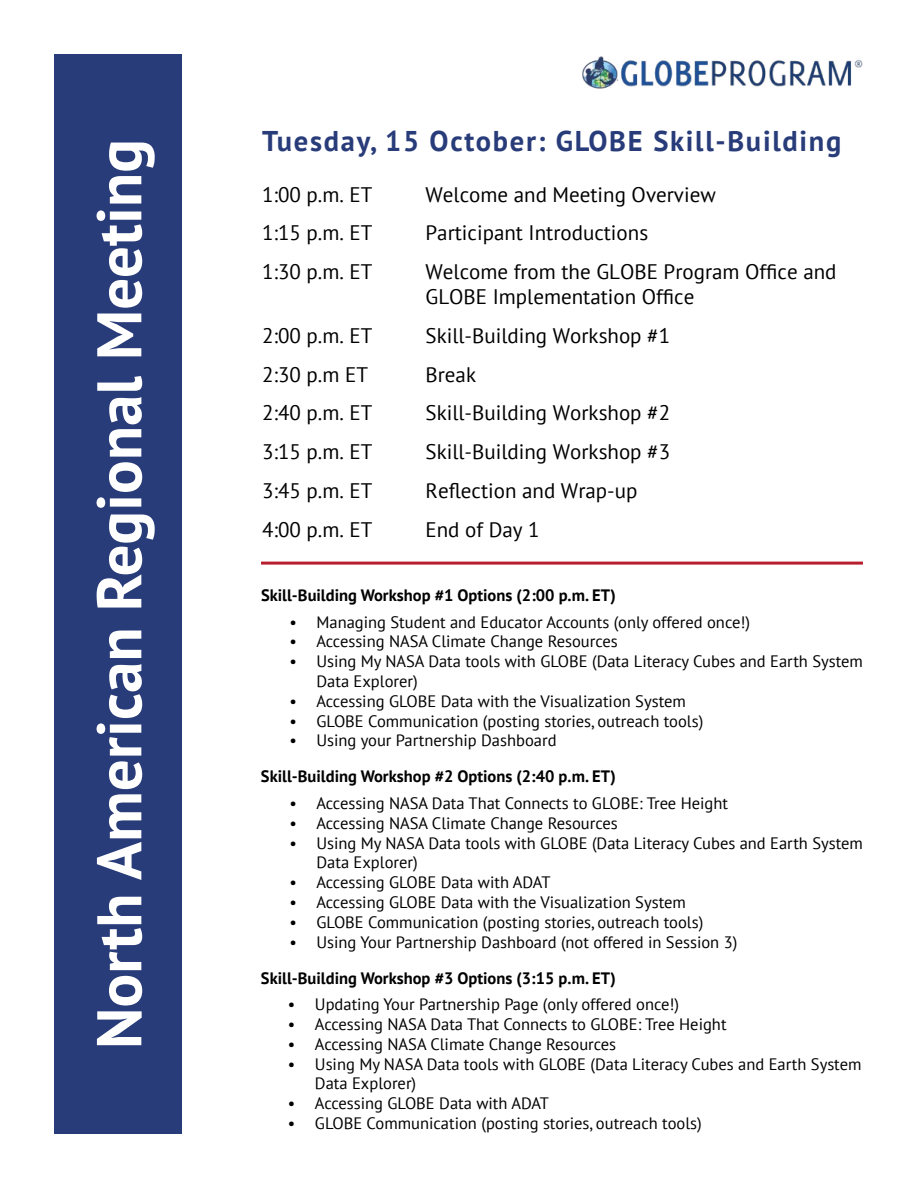
<style>
.page{position:relative;width:918px;height:1188px;background:#fff}
.page>*{position:absolute;margin:0;border:0;box-sizing:border-box;transform-origin:0 0}
.t1{font:700 63px "PT Sans";color:#fff}
.t2{font:700 28.5px "PT Sans";letter-spacing:.06em;color:#293c7a}
.t3{font:21px/25.2px "PT Sans";color:#000}
.t4{font:16.5px/19.8px "PT Sans";color:#000}
.t5{font:700 16.5px "PT Sans";color:#000}
</style>
<div class="page">
<img style="left:582px;top:56px;width:281px;height:33px">
<div style="left:54px;top:54px;width:127px;height:1080px;background:#293c7a"></div>
<hr style="left:261px;top:562px;width:602px;height:3px;background:#b81f2e">
<h1 class="t1" style="left:77px;top:1049px;width:911px;rotate:-90deg">North American Regional Meeting</h1>
<h2 class="t2" style="left:262px;top:122px;width:581px">Tuesday, 15 October: GLOBE Skill-Building</h2>
<p class="t3" style="left:262px;top:181px;width:112px">1:00 p.m. ET</p>
<p class="t3" style="left:426px;top:181px;width:292px">Welcome and Meeting Overview</p>
<p class="t3" style="left:262px;top:220px;width:112px">1:15 p.m. ET</p>
<p class="t3" style="left:426px;top:220px;width:224px">Participant Introductions</p>
<p class="t3" style="left:262px;top:259px;width:112px">1:30 p.m. ET</p>
<p class="t3" style="left:426px;top:259px;width:413px">Welcome from the GLOBE Program Office and<br>GLOBE Implementation Office</p>
<p class="t3" style="left:262px;top:323px;width:112px">2:00 p.m. ET</p>
<p class="t3" style="left:426px;top:323px;width:246px">Skill-Building Workshop #1</p>
<p class="t3" style="left:262px;top:361px;width:107px">2:30 p.m ET</p>
<p class="t3" style="left:426px;top:361px;width:52px">Break</p>
<p class="t3" style="left:262px;top:400px;width:112px">2:40 p.m. ET</p>
<p class="t3" style="left:426px;top:400px;width:246px">Skill-Building Workshop #2</p>
<p class="t3" style="left:262px;top:439px;width:112px">3:15 p.m. ET</p>
<p class="t3" style="left:426px;top:439px;width:246px">Skill-Building Workshop #3</p>
<p class="t3" style="left:262px;top:477px;width:112px">3:45 p.m. ET</p>
<p class="t3" style="left:426px;top:477px;width:213px">Reflection and Wrap-up</p>
<p class="t3" style="left:262px;top:516px;width:112px">4:00 p.m. ET</p>
<p class="t3" style="left:426px;top:516px;width:116px">End of Day 1</p>
<p class="t5" style="left:261px;top:584px;width:356px">Skill-Building Workshop #1 Options (2:00 p.m. ET)</p>
<p class="t4" style="left:289px;top:612px;width:462px">• Managing Student and Educator Accounts (only offered once!)</p>
<p class="t4" style="left:289px;top:631px;width:330px">• Accessing NASA Climate Change Resources</p>
<p class="t4" style="left:316px;top:651px;width:548px;text-indent:-27px">• Using My NASA Data tools with GLOBE (Data Literacy Cubes and Earth System<br>Data Explorer)</p>
<p class="t4" style="left:289px;top:691px;width:398px">• Accessing GLOBE Data with the Visualization System</p>
<p class="t4" style="left:289px;top:711px;width:415px">• GLOBE Communication (posting stories, outreach tools)</p>
<p class="t4" style="left:289px;top:730px;width:269px">• Using your Partnership Dashboard</p>
<p class="t5" style="left:261px;top:766px;width:356px">Skill-Building Workshop #2 Options (2:40 p.m. ET)</p>
<p class="t4" style="left:289px;top:793px;width:440px">• Accessing NASA Data That Connects to GLOBE: Tree Height</p>
<p class="t4" style="left:289px;top:813px;width:330px">• Accessing NASA Climate Change Resources</p>
<p class="t4" style="left:316px;top:832px;width:548px;text-indent:-27px">• Using My NASA Data tools with GLOBE (Data Literacy Cubes and Earth System<br>Data Explorer)</p>
<p class="t4" style="left:289px;top:872px;width:263px">• Accessing GLOBE Data with ADAT</p>
<p class="t4" style="left:289px;top:892px;width:398px">• Accessing GLOBE Data with the Visualization System</p>
<p class="t4" style="left:289px;top:912px;width:415px">• GLOBE Communication (posting stories, outreach tools)</p>
<p class="t4" style="left:289px;top:931px;width:449px">• Using Your Partnership Dashboard (not offered in Session 3)</p>
<p class="t5" style="left:261px;top:967px;width:356px">Skill-Building Workshop #3 Options (3:15 p.m. ET)</p>
<p class="t4" style="left:288px;top:994px;width:393px">• Updating Your Partnership Page (only offered once!)</p>
<p class="t4" style="left:288px;top:1014px;width:440px">• Accessing NASA Data That Connects to GLOBE: Tree Height</p>
<p class="t4" style="left:288px;top:1034px;width:330px">• Accessing NASA Climate Change Resources</p>
<p class="t4" style="left:315px;top:1053px;width:548px;text-indent:-27px">• Using My NASA Data tools with GLOBE (Data Literacy Cubes and Earth System<br>Data Explorer)</p>
<p class="t4" style="left:288px;top:1093px;width:263px">• Accessing GLOBE Data with ADAT</p>
<p class="t4" style="left:288px;top:1113px;width:415px">• GLOBE Communication (posting stories, outreach tools)</p>
</div>
